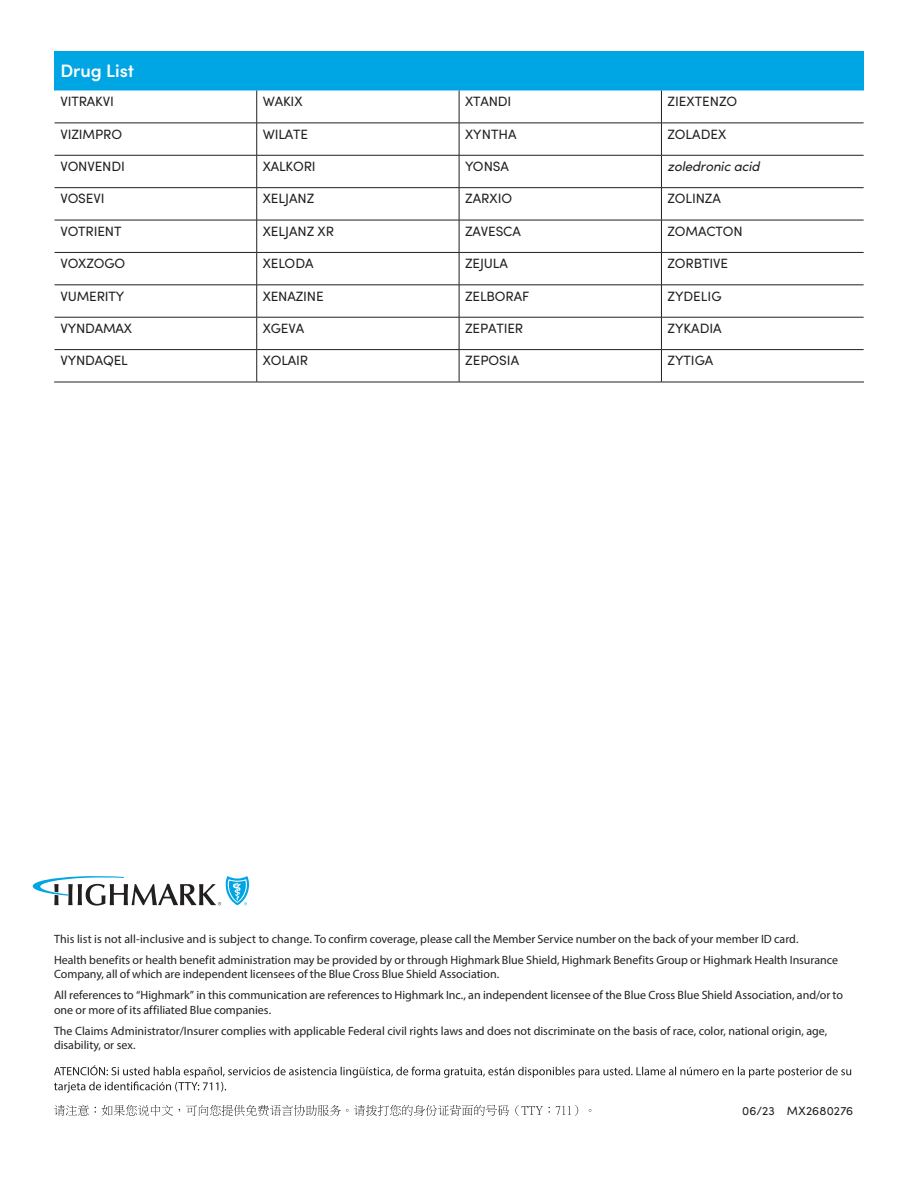
<style>
.page{position:relative;width:918px;height:1188px;background:#fff}
.page>*{position:absolute;margin:0;border:0;box-sizing:border-box;transform-origin:0 0}
.t1{font:600 18px "Sofia Pro";color:#fff}
.t2{font:13.5px "Sofia Pro";letter-spacing:-.01em;color:#231f20}
.t3{font:italic 13.5px "Sofia Pro";letter-spacing:-.01em;color:#231f20}
.Body_Copy{font:12px/14.4px "Myriad Pro";color:#231f20}
.t4{font:12px "Sofia Pro";letter-spacing:.02em;color:#231f20}
</style>
<div class="page">
<div style="left:54px;top:51px;width:810px;height:39px;background:#00a5e3"></div>
<svg style="left:54px;top:90px;width:810px;height:292px"></svg>
<hr style="left:256px;top:90px;width:1px;height:33px;background:#231f20">
<hr style="left:459px;top:90px;width:1px;height:33px;background:#231f20">
<hr style="left:661px;top:90px;width:1px;height:33px;background:#231f20">
<hr style="left:55px;top:123px;width:202px;height:1px;background:#231f20">
<hr style="left:257px;top:123px;width:202px;height:1px;background:#231f20">
<hr style="left:256px;top:123px;width:1px;height:32px;background:#231f20">
<hr style="left:459px;top:123px;width:202px;height:1px;background:#231f20">
<hr style="left:459px;top:123px;width:1px;height:32px;background:#231f20">
<hr style="left:661px;top:123px;width:203px;height:1px;background:#231f20">
<hr style="left:661px;top:123px;width:1px;height:32px;background:#231f20">
<hr style="left:55px;top:155px;width:202px;height:1px;background:#231f20">
<hr style="left:257px;top:155px;width:202px;height:1px;background:#231f20">
<hr style="left:256px;top:155px;width:1px;height:32px;background:#231f20">
<hr style="left:459px;top:155px;width:202px;height:1px;background:#231f20">
<hr style="left:459px;top:155px;width:1px;height:32px;background:#231f20">
<hr style="left:661px;top:155px;width:203px;height:1px;background:#231f20">
<hr style="left:661px;top:155px;width:1px;height:32px;background:#231f20">
<hr style="left:55px;top:187px;width:202px;height:1px;background:#231f20">
<hr style="left:257px;top:187px;width:202px;height:1px;background:#231f20">
<hr style="left:256px;top:188px;width:1px;height:32px;background:#231f20">
<hr style="left:459px;top:187px;width:202px;height:1px;background:#231f20">
<hr style="left:459px;top:188px;width:1px;height:32px;background:#231f20">
<hr style="left:661px;top:187px;width:203px;height:1px;background:#231f20">
<hr style="left:661px;top:188px;width:1px;height:32px;background:#231f20">
<hr style="left:55px;top:220px;width:202px;height:1px;background:#231f20">
<hr style="left:257px;top:220px;width:202px;height:1px;background:#231f20">
<hr style="left:256px;top:220px;width:1px;height:32px;background:#231f20">
<hr style="left:459px;top:220px;width:202px;height:1px;background:#231f20">
<hr style="left:459px;top:220px;width:1px;height:32px;background:#231f20">
<hr style="left:661px;top:220px;width:203px;height:1px;background:#231f20">
<hr style="left:661px;top:220px;width:1px;height:32px;background:#231f20">
<hr style="left:55px;top:252px;width:202px;height:1px;background:#231f20">
<hr style="left:257px;top:252px;width:202px;height:1px;background:#231f20">
<hr style="left:256px;top:253px;width:1px;height:32px;background:#231f20">
<hr style="left:459px;top:252px;width:202px;height:1px;background:#231f20">
<hr style="left:459px;top:253px;width:1px;height:32px;background:#231f20">
<hr style="left:661px;top:252px;width:203px;height:1px;background:#231f20">
<hr style="left:661px;top:253px;width:1px;height:32px;background:#231f20">
<hr style="left:55px;top:285px;width:202px;height:1px;background:#231f20">
<hr style="left:257px;top:285px;width:202px;height:1px;background:#231f20">
<hr style="left:256px;top:285px;width:1px;height:32px;background:#231f20">
<hr style="left:459px;top:285px;width:202px;height:1px;background:#231f20">
<hr style="left:459px;top:285px;width:1px;height:32px;background:#231f20">
<hr style="left:661px;top:285px;width:203px;height:1px;background:#231f20">
<hr style="left:661px;top:285px;width:1px;height:32px;background:#231f20">
<hr style="left:55px;top:317px;width:202px;height:1px;background:#231f20">
<hr style="left:257px;top:317px;width:202px;height:1px;background:#231f20">
<hr style="left:256px;top:317px;width:1px;height:32px;background:#231f20">
<hr style="left:459px;top:317px;width:202px;height:1px;background:#231f20">
<hr style="left:459px;top:317px;width:1px;height:32px;background:#231f20">
<hr style="left:661px;top:317px;width:203px;height:1px;background:#231f20">
<hr style="left:661px;top:317px;width:1px;height:32px;background:#231f20">
<hr style="left:55px;top:349px;width:202px;height:1px;background:#231f20">
<hr style="left:257px;top:349px;width:202px;height:1px;background:#231f20">
<hr style="left:256px;top:350px;width:1px;height:32px;background:#231f20">
<hr style="left:459px;top:349px;width:202px;height:1px;background:#231f20">
<hr style="left:459px;top:350px;width:1px;height:32px;background:#231f20">
<hr style="left:661px;top:349px;width:203px;height:1px;background:#231f20">
<hr style="left:661px;top:350px;width:1px;height:32px;background:#231f20">
<hr style="left:54px;top:382px;width:203px;height:1px;background:#231f20">
<hr style="left:257px;top:382px;width:202px;height:1px;background:#231f20">
<hr style="left:459px;top:382px;width:202px;height:1px;background:#231f20">
<hr style="left:661px;top:382px;width:203px;height:1px;background:#231f20">
<svg style="left:54px;top:1065px;width:797px;height:28px"></svg>
<svg style="left:54px;top:1105px;width:537px;height:11px"></svg>
<svg style="left:33px;top:876px;width:216px;height:30px"></svg>
<p class="t1" style="left:60px;top:57px;width:75px">Drug List</p>
<p class="t2" style="left:60px;top:92px;width:55px">VITRAKVI</p>
<p class="t2" style="left:263px;top:92px;width:41px">WAKIX</p>
<p class="t2" style="left:465px;top:92px;width:48px">XTANDI</p>
<p class="t2" style="left:667px;top:92px;width:71px">ZIEXTENZO</p>
<p class="t2" style="left:60px;top:124px;width:63px">VIZIMPRO</p>
<p class="t2" style="left:263px;top:124px;width:47px">WILATE</p>
<p class="t2" style="left:465px;top:124px;width:53px">XYNTHA</p>
<p class="t2" style="left:667px;top:124px;width:60px">ZOLADEX</p>
<p class="t2" style="left:60px;top:156px;width:66px">VONVENDI</p>
<p class="t2" style="left:263px;top:156px;width:55px">XALKORI</p>
<p class="t2" style="left:465px;top:156px;width:45px">YONSA</p>
<p class="t3" style="left:667px;top:156px;width:94px">zoledronic acid</p>
<p class="t2" style="left:60px;top:189px;width:46px">VOSEVI</p>
<p class="t2" style="left:263px;top:189px;width:53px">XELJANZ</p>
<p class="t2" style="left:465px;top:189px;width:49px">ZARXIO</p>
<p class="t2" style="left:667px;top:189px;width:55px">ZOLINZA</p>
<p class="t2" style="left:60px;top:221px;width:63px">VOTRIENT</p>
<p class="t2" style="left:263px;top:221px;width:73px">XELJANZ XR</p>
<p class="t2" style="left:465px;top:221px;width:57px">ZAVESCA</p>
<p class="t2" style="left:667px;top:221px;width:77px">ZOMACTON</p>
<p class="t2" style="left:60px;top:254px;width:66px">VOXZOGO</p>
<p class="t2" style="left:263px;top:254px;width:52px">XELODA</p>
<p class="t2" style="left:465px;top:254px;width:44px">ZEJULA</p>
<p class="t2" style="left:667px;top:254px;width:62px">ZORBTIVE</p>
<p class="t2" style="left:60px;top:286px;width:65px">VUMERITY</p>
<p class="t2" style="left:263px;top:286px;width:62px">XENAZINE</p>
<p class="t2" style="left:465px;top:286px;width:66px">ZELBORAF</p>
<p class="t2" style="left:667px;top:286px;width:56px">ZYDELIG</p>
<p class="t2" style="left:60px;top:318px;width:73px">VYNDAMAX</p>
<p class="t2" style="left:263px;top:318px;width:43px">XGEVA</p>
<p class="t2" style="left:465px;top:318px;width:60px">ZEPATIER</p>
<p class="t2" style="left:667px;top:318px;width:56px">ZYKADIA</p>
<p class="t2" style="left:60px;top:351px;width:69px">VYNDAQEL</p>
<p class="t2" style="left:263px;top:351px;width:47px">XOLAIR</p>
<p class="t2" style="left:465px;top:351px;width:56px">ZEPOSIA</p>
<p class="t2" style="left:667px;top:351px;width:47px">ZYTIGA</p>
<p class="Body_Copy" style="left:54px;top:931px;width:746px">This list is not all-inclusive and is subject to change. To confirm coverage, please call the Member Service number on the back of your member ID card.</p>
<p class="Body_Copy" style="left:54px;top:952px;width:786px">Health benefits or health benefit administration may be provided by or through Highmark Blue Shield, Highmark Benefits Group or Highmark Health Insurance<br>Company, all of which are independent licensees of the Blue Cross Blue Shield Association.</p>
<p class="Body_Copy" style="left:54px;top:988px;width:791px">All references to “Highmark” in this communication are references to Highmark Inc., an independent licensee of the Blue Cross Blue Shield Association, and/or to one or more of its affiliated Blue companies.</p>
<p class="Body_Copy" style="left:54px;top:1023px;width:775px">The Claims Administrator/Insurer complies with applicable Federal civil rights laws and does not discriminate on the basis of race, color, national origin, age, disability, or sex.</p>
<p class="t4" style="left:742px;top:1102px;width:113px">06/23 MX2680276</p>
</div>
